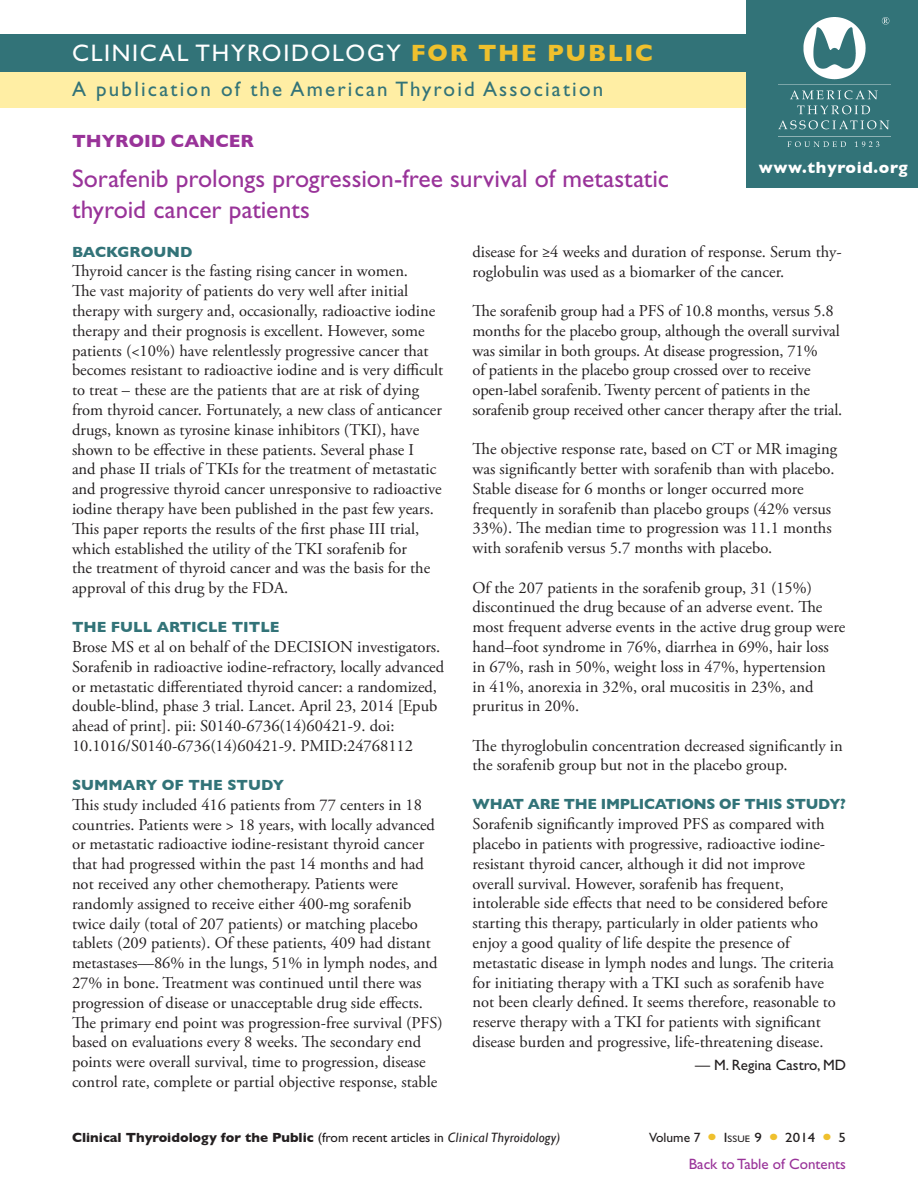
<style>
.page{position:relative;width:918px;height:1188px;background:#fff}
.page>*{position:absolute;margin:0;border:0;box-sizing:border-box;transform-origin:0 0}
.t1{font:25.5px/30.6px "Gill Sans Std";color:#939}
.t2{font:24px "Gill Sans Std";letter-spacing:.07em;color:#fff}
.t3{font:21px "Gill Sans Std";letter-spacing:.105em;color:#327378}
.Topic_Header{font:700 18px "Gill Sans";color:#939}
.body_serif{font:16.5px/19.8px "Adobe Garamond Pro";color:#231f20}
.body_serif_2nd_para{font:16.5px/19.8px "Adobe Garamond Pro";color:#231f20}
.t4{font:700 16.5px "Gill Sans";letter-spacing:.04em;color:#fff}
.question{font:700 15px "Gill Sans";letter-spacing:-.015em;color:#327378}
.t5{font:15px "Gill Sans Std";color:#939}
.body_editor_name{font:15px "Gill Sans Std";color:#231f20}
.t6{font:700 13.5px "Gill Sans";color:#231f20}
.t7{font:13.5px "Gill Sans Std";color:#231f20}
.t8{font:13.5px "Gill Sans Std";color:#231f20;scale:1.1 1}
.t9{font:9.45px "Gill Sans Std";color:#231f20;scale:1.1 1}
.s1{font-family:"Gill Sans";font-weight:700;color:#efc02d}
.s2{font-family:"Gill Sans Std";font-weight:400}
.s3{font-weight:400;font-style:italic}
.s4{font-size:13.5px}
</style>
<div class="page">
<div style="left:0;top:70px;width:918px;height:38px;background:#ffeea4"></div>
<div style="left:0;top:35px;width:918px;height:37px;background:#327378"></div>
<div style="left:747px;top:0;width:171px;height:188px;background:#327378"></div>
<img style="left:778px;top:18px;width:112px;height:129px">
<p class="t2" style="left:72px;top:40px;width:583px">CLINICAL THYROIDOLOGY <span class="s1">FOR THE PUBLIC</span></p>
<p class="t3" style="left:72px;top:77px;width:533px">A publication of the American Thyroid Association</p>
<p class="Topic_Header" style="left:72px;top:131px;width:184px">THYROID CANCER</p>
<p class="t1" style="left:72px;top:163px;width:599px">Sorafenib prolongs progression-free survival of metastatic thyroid cancer patients</p>
<p class="question" style="left:72px;top:243px;width:122px">BACKGROUND</p>
<p class="body_serif" style="left:72px;top:262px;width:373px">Thyroid cancer is the fasting rising cancer in women.<br>The vast majority of patients do very well after initial therapy with surgery and, occasionally, radioactive iodine therapy and their prognosis is excellent. However, some patients (&lt;10%) have relentlessly progressive cancer that becomes resistant to radioactive iodine and is very difficult to treat – these are the patients that are at risk of dying from thyroid cancer. Fortunately, a new class of anticancer drugs, known as tyrosine kinase inhibitors (TKI), have shown to be effective in these patients. Several phase I<br>and phase II trials of TKIs for the treatment of metastatic and progressive thyroid cancer unresponsive to radioactive iodine therapy have been published in the past few years.<br>This paper reports the results of the first phase III trial, which established the utility of the TKI sorafenib for<br>the treatment of thyroid cancer and was the basis for the approval of this drug by the FDA.</p>
<p class="question" style="left:72px;top:618px;width:209px">THE FULL ARTICLE TITLE</p>
<p class="body_serif" style="left:72px;top:637px;width:374px">Brose MS et al on behalf of the DECISION investigators.<br>Sorafenib in radioactive iodine-refractory, locally advanced or metastatic differentiated thyroid cancer: a randomized, double-blind, phase 3 trial. Lancet. April 23, 2014 [Epub ahead of print]. pii: S0140-6736(14)60421-9. doi:<br>10.1016/S0140-6736(14)60421-9. PMID:24768112</p>
<p class="question" style="left:72px;top:776px;width:214px">SUMMARY OF THE STUDY</p>
<p class="body_serif" style="left:72px;top:795px;width:372px">This study included 416 patients from 77 centers in 18 countries. Patients were &gt; 18 years, with locally advanced or metastatic radioactive iodine-resistant thyroid cancer that had progressed within the past 14 months and had not received any other chemotherapy. Patients were randomly assigned to receive either 400-mg sorafenib twice daily (total of 207 patients) or matching placebo tablets (209 patients). Of these patients, 409 had distant metastases—86% in the lungs, 51% in lymph nodes, and 27% in bone. Treatment was continued until there was progression of disease or unacceptable drug side effects.<br>The primary end point was progression-free survival (PFS) based on evaluations every 8 weeks. The secondary end points were overall survival, time to progression, disease control rate, complete or partial objective response, stable</p>
<p class="t4" style="left:759px;top:158px;width:150px">www.thyroid.org</p>
<p class="body_serif" style="left:472px;top:242px;width:371px">disease for ≥4 weeks and duration of response. Serum thy&shy;roglobulin was used as a biomarker of the cancer.</p>
<p class="body_serif_2nd_para" style="left:472px;top:301px;width:371px">The sorafenib group had a PFS of 10.8 months, versus 5.8 months for the placebo group, although the overall survival was similar in both groups. At disease progression, 71%<br>of patients in the placebo group crossed over to receive open-label sorafenib. Twenty percent of patients in the sorafenib group received other cancer therapy after the trial.</p>
<p class="body_serif_2nd_para" style="left:472px;top:440px;width:366px">The objective response rate, based on CT or MR imaging was significantly better with sorafenib than with placebo.<br>Stable disease for 6 months or longer occurred more frequently in sorafenib than placebo groups (42% versus 33%). The median time to progression was 11.1 months with sorafenib versus 5.7 months with placebo.</p>
<p class="body_serif_2nd_para" style="left:472px;top:578px;width:374px">Of the 207 patients in the sorafenib group, 31 (15%) discontinued the drug because of an adverse event. The most frequent adverse events in the active drug group were hand–foot syndrome in 76%, diarrhea in 69%, hair loss in 67%, rash in 50%, weight loss in 47%, hypertension<br>in 41%, anorexia in 32%, oral mucositis in 23%, and pruritus in 20%.</p>
<p class="body_serif_2nd_para" style="left:472px;top:736px;width:372px">The thyroglobulin concentration decreased significantly in the sorafenib group but not in the placebo group.</p>
<p class="question" style="left:472px;top:796px;width:375px">WHAT ARE THE IMPLICATIONS OF THIS STUDY?</p>
<p class="body_serif" style="left:472px;top:815px;width:365px">Sorafenib significantly improved PFS as compared with placebo in patients with progressive, radioactive iodine&shy;resistant thyroid cancer, although it did not improve overall survival. However, sorafenib has frequent, intolerable side effects that need to be considered before starting this therapy, particularly in older patients who enjoy a good quality of life despite the presence of metastatic disease in lymph nodes and lungs. The criteria for initiating therapy with a TKI such as sorafenib have not been clearly defined. It seems therefore, reasonable to reserve therapy with a TKI for patients with significant disease burden and progressive, life-threatening disease.</p>
<p class="body_editor_name" style="left:695px;top:1056px;width:152px">— M. Regina Castro, MD</p>
<p class="t6" style="left:72px;top:1129px;width:490px">Clinical Thyroidology for the Public <span class="s2">(from recent articles in</span> <span class="s3">Clinical Thyroidology)</span></p>
<p class="t7" style="left:649px;top:1130px;width:53px">Volume 7</p>
<p class="t9" style="left:724px;top:1133px;width:10px"><span class="s4">I</span>SSUE</p>
<p class="t8" style="left:755px;top:1130px;width:8px">9</p>
<p class="t8" style="left:785px;top:1130px;width:29px">2014</p>
<p class="t8" style="left:839px;top:1130px;width:8px">5</p>
<p class="t5" style="left:689px;top:1155px;width:159px">Back to Table of Contents</p>
</div>
